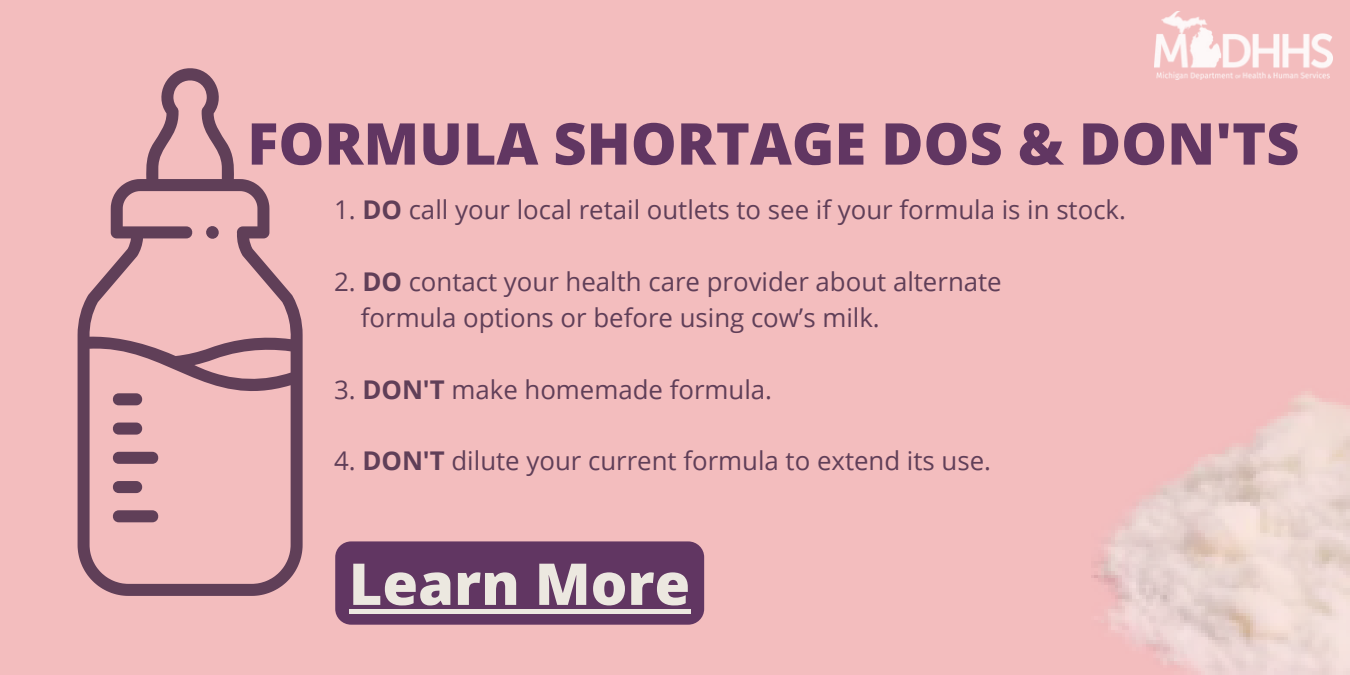
<style>
.page{position:relative;width:1350px;height:675px;background:#f3bdbe}
.page>*{position:absolute;margin:0;border:0;box-sizing:border-box;transform-origin:0 0}
.t1{font:800 57.9px "Open Sans";color:#ece8e0}
.t2{font:800 57.6px "Open Sans";color:#613662}
.t3{font:25.8px "Open Sans";color:#603f58}
.s1{font-weight:700}
</style>
<div class="page">
<img style="left:1091px;top:391px;width:259px;height:284px">
<svg style="left:78px;top:68px;width:225px;height:528px"></svg>
<svg style="left:111px;top:393px;width:31px;height:12px"></svg>
<svg style="left:111px;top:423px;width:31px;height:12px"></svg>
<svg style="left:111px;top:452px;width:49px;height:12px"></svg>
<svg style="left:111px;top:481px;width:31px;height:12px"></svg>
<svg style="left:111px;top:510px;width:49px;height:12px"></svg>
<svg style="left:202px;top:222px;width:21px;height:21px"></svg>
<div style="left:335px;top:541px;width:369px;height:84px;background:#613662"></div>
<div style="left:349px;top:609px;width:341px;height:5px;background:#ece8e0"></div>
<img style="left:1154px;top:12px;width:178px;height:67px">
<p class="t2" style="left:247px;top:103px;width:1054px">FORMULA SHORTAGE DOS &amp; DON'TS</p>
<p class="t3" style="left:334px;top:192px;width:793px">1. <span class="s1">DO</span> call your local retail outlets to see if your formula is in stock.</p>
<p class="t3" style="left:334px;top:264px;width:669px">2. <span class="s1">DO</span> contact your health care provider about alternate</p>
<p class="t3" style="left:361px;top:299px;width:520px">formula options or before using cow’s milk.</p>
<p class="t3" style="left:334px;top:371px;width:440px">3. <span class="s1">DON'T</span> make homemade formula.</p>
<p class="t3" style="left:334px;top:443px;width:659px">4. <span class="s1">DON'T</span> dilute your current formula to extend its use.</p>
<p class="t1" style="left:349px;top:543px;width:343px">Learn More</p>
</div>
